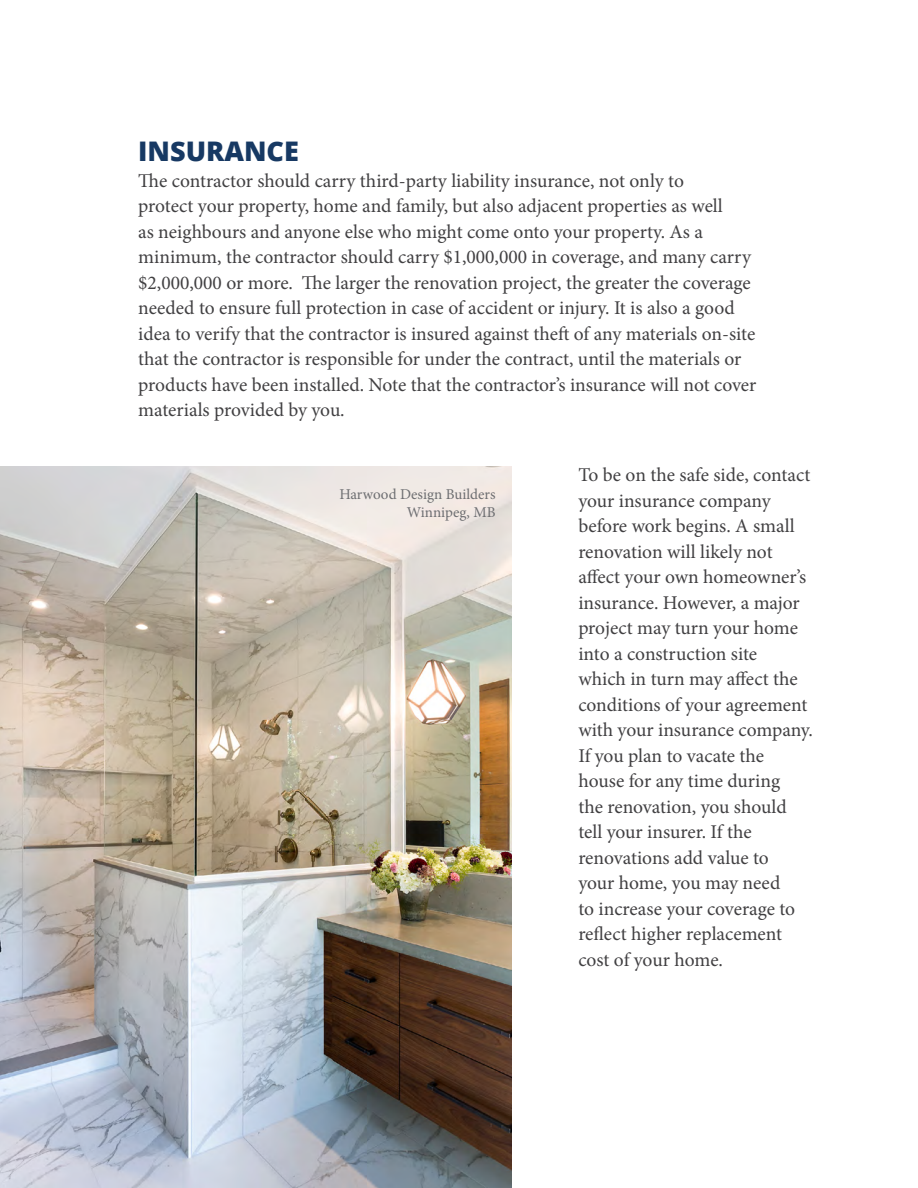
<style>
.page{position:relative;width:918px;height:1188px;background:#fff}
.page>*{position:absolute;margin:0;border:0;box-sizing:border-box;transform-origin:0 0}
.t1{font:800 27px "Open Sans";color:#173963}
.t2{font:19.5px/25.5px "Minion Pro";letter-spacing:-.005em;color:#414042}
.t3{font:15px/18px "Minion Pro";color:#6d6e71;text-align:right}
</style>
<div class="page">
<img style="left:0;top:467px;width:512px;height:721px">
<h1 class="t1" style="left:138px;top:131px;width:162px">INSURANCE</h1>
<p class="t2" style="left:138px;top:168px;width:620px">The contractor should carry third-party liability insurance, not only to<br>protect your property, home and family, but also adjacent properties as well<br>as neighbours and anyone else who might come onto your property. As a minimum, the contractor should carry $1,000,000 in coverage, and many carry $2,000,000 or more. The larger the renovation project, the greater the coverage needed to ensure full protection in case of accident or injury. It is also a good idea to verify that the contractor is insured against theft of any materials on-site that the contractor is responsible for under the contract, until the materials or products have been installed. Note that the contractor’s insurance will not cover materials provided by you.</p>
<p class="t3" style="left:339px;top:485px;width:158px">Harwood Design Builders<br>Winnipeg, MB</p>
<p class="t2" style="left:578px;top:462px;width:236px">To be on the safe side, contact your insurance company before work begins. A small renovation will likely not affect your own homeowner’s insurance. However, a major project may turn your home into a construction site<br>which in turn may affect the conditions of your agreement with your insurance company.<br>If you plan to vacate the house for any time during<br>the renovation, you should tell your insurer. If the renovations add value to<br>your home, you may need<br>to increase your coverage to reflect higher replacement cost of your home.</p>
</div>
